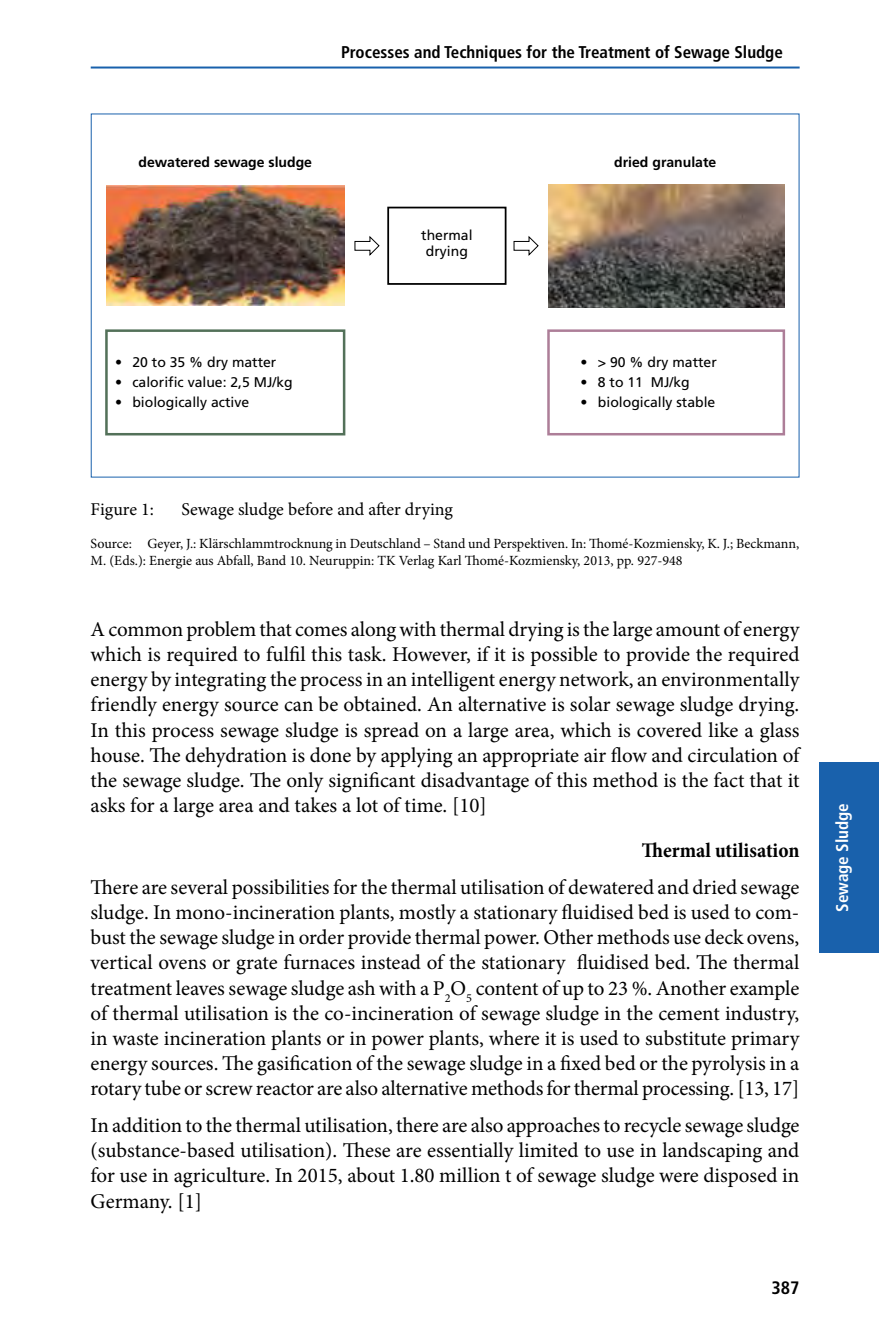
<style>
.page{position:relative;width:879px;height:1333px;background:#fff}
.page>*{position:absolute;margin:0;border:0;box-sizing:border-box;transform-origin:0 0}
.t1{font:21px/25.2px "Minion Pro";letter-spacing:-.005em;color:#000;text-align:justify}
.t2{font:700 condensed 21px "Minion Pro";color:#000}
.t3{font:18px "Minion Pro";color:#000}
.t4{font:700 condensed 18px "Frutiger";color:#000}
.t5{font:700 condensed 17px "Frutiger";color:#000}
.t6{font:700 condensed 17px "Frutiger";color:#fff}
.t7{font:14px/16.8px "Minion Pro";color:#000}
.t8{font:14px/16.8px "Frutiger";color:#000;text-align:center}
.t9{font:700 14px "Frutiger";color:#000}
</style>
<div class="page">
<hr style="left:91px;top:66px;width:708px;height:2px;background:#1961ac">
<div style="left:819px;top:762px;width:60px;height:190px;background:#1961ac"></div>
<svg style="left:354px;top:236px;width:26px;height:20px"></svg>
<svg style="left:513px;top:236px;width:26px;height:20px"></svg>
<div style="left:105px;top:329px;width:240px;height:106px;border:3px solid #537159"></div>
<div style="left:387px;top:207px;width:119px;height:78px;background:#fff;border:2px solid #000"></div>
<div style="left:547px;top:329px;width:238px;height:106px;border:3px solid #ad7e98"></div>
<img style="left:548px;top:184px;width:236px;height:123px">
<img style="left:106px;top:186px;width:238px;height:120px">
<p class="t5" style="left:341px;top:42px;width:443px">Processes and Techniques for the Treatment of Sewage Sludge</p>
<p class="t9" style="left:138px;top:154px;width:175px">dewatered sewage sludge</p>
<p class="t9" style="left:614px;top:154px;width:103px">dried granulate</p>
<p class="t8" style="left:421px;top:226px;width:53px">thermal drying</p>
<p class="t8" style="left:115px;top:353px;width:163px">• 20 to 35 % dry matter</p>
<p class="t8" style="left:115px;top:373px;width:179px">• calorific value: 2,5 MJ/kg</p>
<p class="t8" style="left:115px;top:393px;width:136px">• biologically active</p>
<p class="t8" style="left:580px;top:353px;width:138px">• &gt; 90 % dry matter</p>
<p class="t8" style="left:580px;top:373px;width:111px">• 8 to 11 MJ/kg</p>
<p class="t8" style="left:580px;top:393px;width:136px">• biologically stable</p>
<p class="t3" style="left:91px;top:496px;width:65px">Figure 1:</p>
<p class="t3" style="left:181px;top:496px;width:273px">Sewage sludge before and after drying</p>
<p class="t7" style="left:91px;top:535px;width:710px">Source: Geyer, J.: Klärschlammtrocknung in Deutschland – Stand und Perspektiven. In: Thomé-Kozmiensky, K. J.; Beckmann,<br>M. (Eds.): Energie aus Abfall, Band 10. Neuruppin: TK Verlag Karl Thomé-Kozmiensky, 2013, pp. 927-948</p>
<p class="t1" style="left:91px;top:616px;width:710px">A common problem that comes along with thermal drying is the large amount of energy which is required to fulfil this task. However, if it is possible to provide the required energy by integrating the process in an intelligent energy network, an environmentally friendly energy source can be obtained. An alternative is solar sewage sludge drying.<br>In this process sewage sludge is spread on a large area, which is covered like a glass house. The dehydration is done by applying an appropriate air flow and circulation of the sewage sludge. The only significant disadvantage of this method is the fact that it asks for a large area and takes a lot of time. [10]</p>
<p class="t2" style="left:642px;top:836px;width:159px">Thermal utilisation</p>
<p class="t1" style="left:91px;top:874px;width:710px">There are several possibilities for the thermal utilisation of dewatered and dried sewage sludge. In mono-incineration plants, mostly a stationary fluidised bed is used to com&shy;bust the sewage sludge in order provide thermal power. Other methods use deck ovens, vertical ovens or grate furnaces instead of the stationary fluidised bed. The thermal treatment leaves sewage sludge ash with a P<sub>2</sub>O<sub>5</sub> content of up to 23 %. Another example of thermal utilisation is the co-incineration of sewage sludge in the cement industry, in waste incineration plants or in power plants, where it is used to substitute primary energy sources. The gasification of the sewage sludge in a fixed bed or the pyrolysis in a rotary tube or screw reactor are also alternative methods for thermal processing. [13, 17]</p>
<p class="t1" style="left:91px;top:1112px;width:710px">In addition to the thermal utilisation, there are also approaches to recycle sewage sludge (substance-based utilisation). These are essentially limited to use in landscaping and for use in agriculture. In 2015, about 1.80 million t of sewage sludge were disposed in Germany. [1]</p>
<p class="t4" style="left:771px;top:1276px;width:30px">387</p>
<p class="t6" style="left:832px;top:911px;width:110px;rotate:-90deg">Sewage Sludge</p>
</div>
